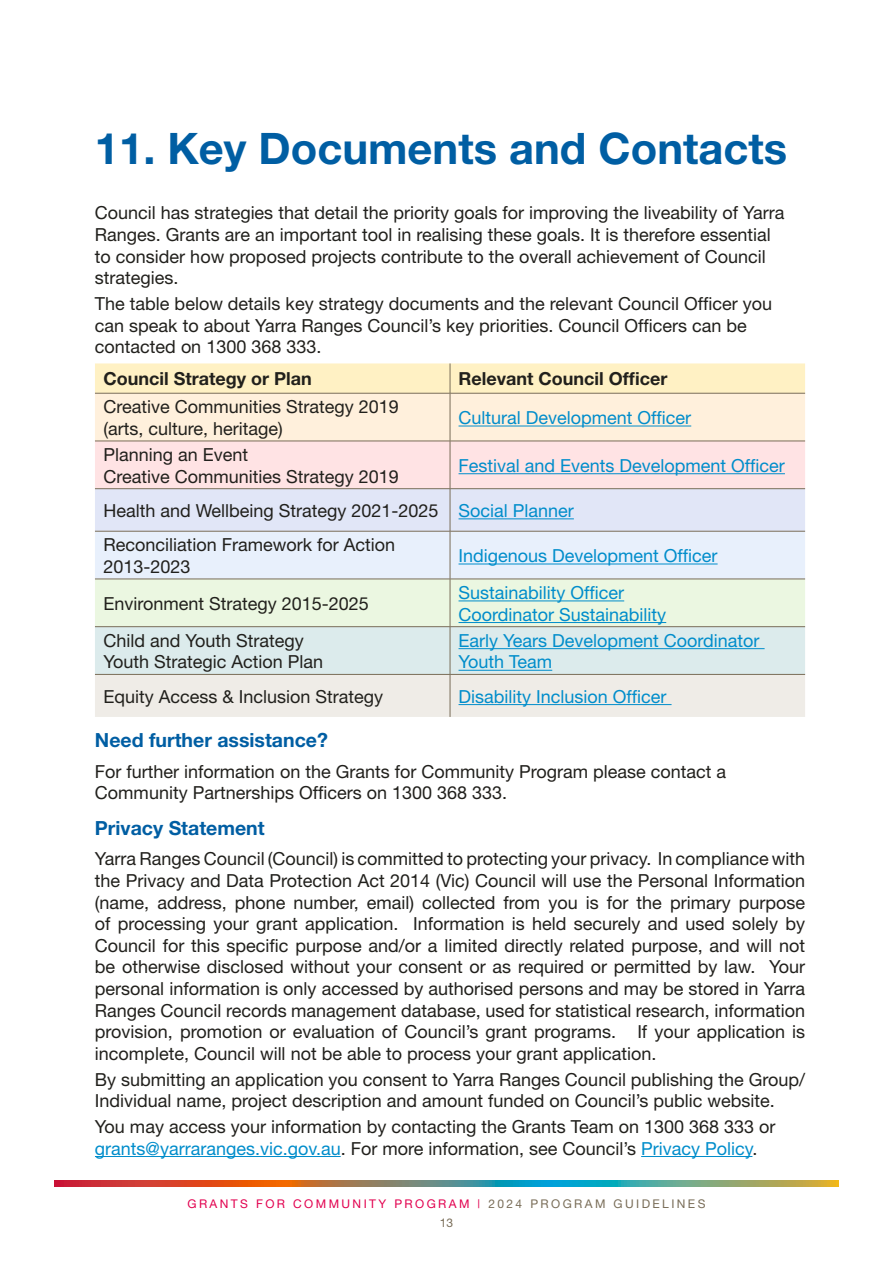
<style>
.page{position:relative;width:893px;height:1263px;background:#fff}
.page>*{position:absolute;margin:0;border:0;box-sizing:border-box;transform-origin:0 0}
.t1{font:700 43.5px "Helvetica Neue";color:#005ea3}
.t2{font:700 19.5px "Helvetica Neue";color:#005ea3}
.t3{font:18px/21.6px "Helvetica Neue";color:#21201c}
.t4{font:18px/21.6px "Helvetica Neue";color:#008dcb}
.t5{font:700 18px "Helvetica Neue";color:#21201c}
.t6{font:12px/18.6px "Helvetica Neue";letter-spacing:.2em;color:#e2004f;text-align:center}
.s1{color:#008dcb}
.s2{color:#796d58}
</style>
<div class="page">
<svg style="left:54px;top:1180px;width:785px;height:6px;background:#8c7f65"></svg>
<svg style="left:95px;top:363px;width:710px;height:354px;background:#edebe5"></svg>
<hr style="left:450px;top:363px;width:1px;height:30px;background:#796d58">
<hr style="left:95px;top:393px;width:355px;height:1px;background:#796d58">
<hr style="left:450px;top:393px;width:355px;height:1px;background:#796d58">
<hr style="left:450px;top:393px;width:1px;height:48px;background:#796d58">
<hr style="left:95px;top:441px;width:355px;height:1px;background:#796d58">
<hr style="left:450px;top:441px;width:355px;height:1px;background:#796d58">
<hr style="left:450px;top:441px;width:1px;height:47px;background:#796d58">
<hr style="left:95px;top:488px;width:355px;height:1px;background:#796d58">
<hr style="left:450px;top:488px;width:355px;height:1px;background:#796d58">
<hr style="left:450px;top:489px;width:1px;height:42px;background:#796d58">
<hr style="left:95px;top:531px;width:355px;height:1px;background:#796d58">
<hr style="left:450px;top:531px;width:355px;height:1px;background:#796d58">
<hr style="left:450px;top:531px;width:1px;height:48px;background:#796d58">
<hr style="left:95px;top:579px;width:355px;height:1px;background:#796d58">
<hr style="left:450px;top:579px;width:355px;height:1px;background:#796d58">
<hr style="left:450px;top:579px;width:1px;height:47px;background:#796d58">
<hr style="left:95px;top:626px;width:355px;height:1px;background:#796d58">
<hr style="left:450px;top:626px;width:355px;height:1px;background:#796d58">
<hr style="left:450px;top:627px;width:1px;height:47px;background:#796d58">
<hr style="left:95px;top:674px;width:355px;height:1px;background:#796d58">
<hr style="left:450px;top:674px;width:355px;height:1px;background:#796d58">
<hr style="left:450px;top:675px;width:1px;height:42px;background:#796d58">
<hr style="left:459px;top:426px;width:232px;height:1px;background:#008dcb">
<hr style="left:459px;top:473px;width:326px;height:1px;background:#008dcb">
<hr style="left:459px;top:518px;width:115px;height:1px;background:#008dcb">
<hr style="left:459px;top:563px;width:259px;height:1px;background:#008dcb">
<hr style="left:459px;top:600px;width:165px;height:1px;background:#008dcb">
<hr style="left:459px;top:622px;width:207px;height:1px;background:#008dcb">
<hr style="left:459px;top:648px;width:306px;height:1px;background:#008dcb">
<hr style="left:459px;top:670px;width:93px;height:1px;background:#008dcb">
<hr style="left:459px;top:704px;width:213px;height:1px;background:#008dcb">
<hr style="left:95px;top:1156px;width:246px;height:1px;background:#008dcb">
<hr style="left:641px;top:1156px;width:111px;height:1px;background:#008dcb">
<h1 class="t1" style="left:95px;top:121px;width:694px">11. Key Documents and Contacts</h1>
<p class="t3" style="left:95px;top:202px;width:691px">Council has strategies that detail the priority goals for improving the liveability of Yarra Ranges. Grants are an important tool in realising these goals. It is therefore essential to consider how proposed projects contribute to the overall achievement of Council strategies.</p>
<p class="t3" style="left:95px;top:292px;width:679px">The table below details key strategy documents and the relevant Council Officer you can speak to about Yarra Ranges Council’s key priorities. Council Officers can be contacted on 1300 368 333.</p>
<p class="t5" style="left:103px;top:368px;width:210px">Council Strategy or Plan</p>
<p class="t5" style="left:458px;top:368px;width:210px">Relevant Council Officer</p>
<p class="t3" style="left:103px;top:396px;width:297px">Creative Communities Strategy 2019 (arts, culture, heritage)</p>
<p class="t4" style="left:459px;top:407px;width:234px">Cultural Development Officer</p>
<p class="t3" style="left:103px;top:444px;width:297px">Planning an Event<br>Creative Communities Strategy 2019</p>
<p class="t4" style="left:459px;top:454px;width:328px">Festival and Events Development Officer</p>
<p class="t3" style="left:103px;top:493px;width:472px;line-height:34.3px">Health and Wellbeing Strategy 2021-2025 <span class="s1">Social Planner<br></span>Reconciliation Framework for Action</p>
<p class="t3" style="left:103px;top:555px;width:89px">2013-2023</p>
<p class="t4" style="left:459px;top:545px;width:261px">Indigenous Development Officer</p>
<p class="t3" style="left:103px;top:592px;width:267px">Environment Strategy 2015-2025</p>
<p class="t4" style="left:459px;top:582px;width:209px">Sustainability Officer<br>Coordinator Sustainability</p>
<p class="t3" style="left:103px;top:629px;width:221px">Child and Youth Strategy<br>Youth Strategic Action Plan</p>
<p class="t4" style="left:459px;top:629px;width:303px">Early Years Development Coordinator<br>Youth Team</p>
<p class="t3" style="left:103px;top:685px;width:281px">Equity Access &amp; Inclusion Strategy</p>
<p class="t4" style="left:459px;top:685px;width:210px">Disability Inclusion Officer</p>
<p class="t2" style="left:95px;top:728px;width:234px">Need further assistance?</p>
<p class="t3" style="left:95px;top:760px;width:633px">For further information on the Grants for Community Program please contact a<br>Community Partnerships Officers on 1300 368 333.</p>
<p class="t2" style="left:95px;top:816px;width:171px">Privacy Statement</p>
<p class="t3" style="left:95px;top:848px;width:712px;text-align:justify">Yarra Ranges Council (Council) is committed to protecting your privacy. In compliance with the Privacy and Data Protection Act 2014 (Vic) Council will use the Personal Information (name, address, phone number, email) collected from you is for the primary purpose of processing your grant application. Information is held securely and used solely by Council for this specific purpose and/or a limited directly related purpose, and will not be otherwise disclosed without your consent or as required or permitted by law. Your personal information is only accessed by authorised persons and may be stored in Yarra Ranges Council records management database, used for statistical research, information provision, promotion or evaluation of Council’s grant programs. If your application is incomplete, Council will not be able to process your grant application.</p>
<p class="t3" style="left:95px;top:1068px;width:711px">By submitting an application you consent to Yarra Ranges Council publishing the Group/<br>Individual name, project description and amount funded on Council’s public website.</p>
<p class="t3" style="left:95px;top:1115px;width:682px">You may access your information by contacting the Grants Team on 1300 368 333 or <span class="s1">grants@yarraranges.vic.gov.au</span>. For more information, see Council’s <span class="s1">Privacy Policy</span>.</p>
<p class="t6" style="left:188px;top:1194px;width:519px">GRANTS FOR COMMUNITY PROGRAM | <span class="s2">2024 PROGRAM GUIDELINES<br>13</span></p>
</div>
